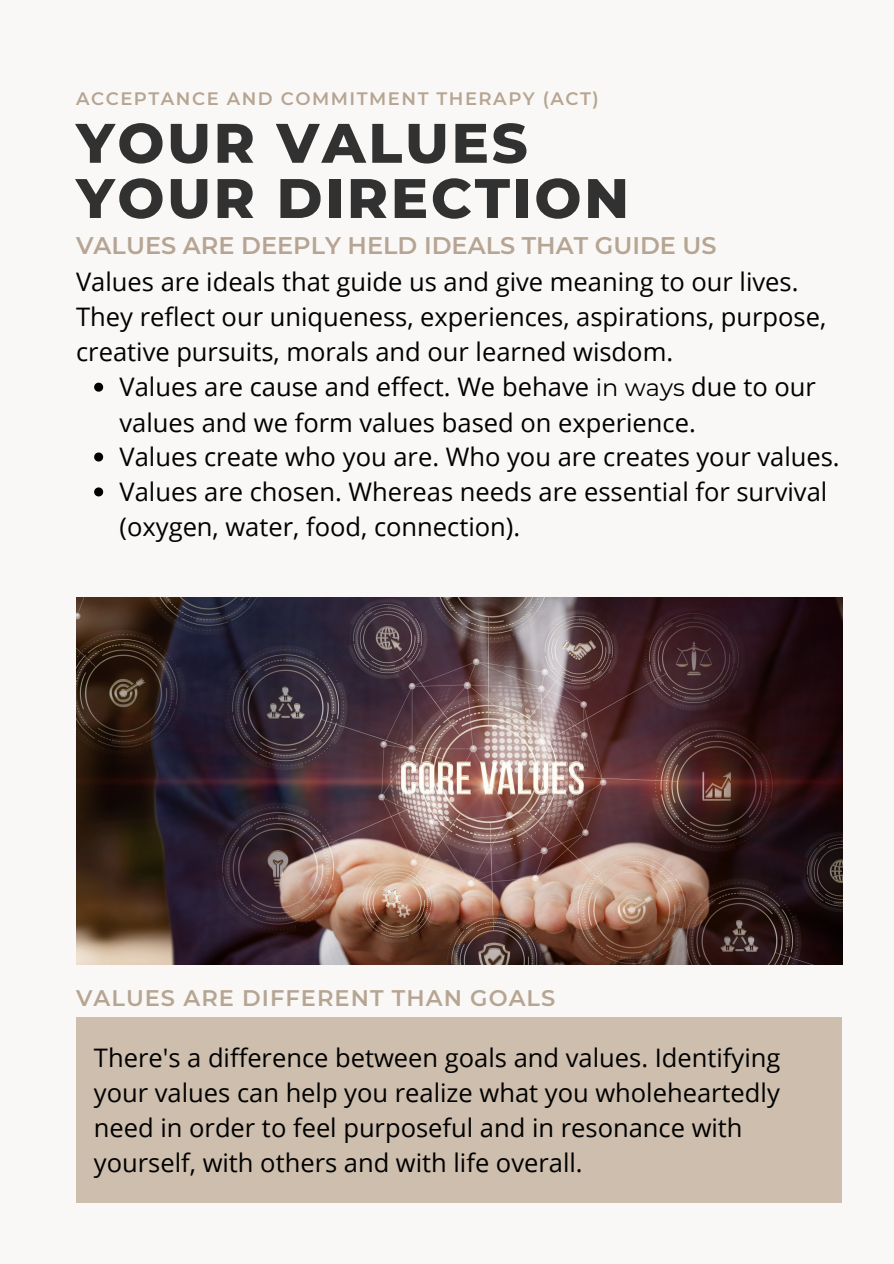
<style>
.page{position:relative;width:894px;height:1264px;background:#fff}
.page>*{position:absolute;margin:0;border:0;box-sizing:border-box;transform-origin:0 0}
.t1{font:800 55.5px/55.2px "Montserrat";letter-spacing:.05em;color:#010101}
.t2{font:25.5px/35px "Open Sans";color:#010101}
.t3{font:600 24px "Montserrat";color:#b6a593}
.t4{font:600 22.5px "Montserrat";letter-spacing:.045em;color:#b6a593}
.t5{font:600 18px "Montserrat";letter-spacing:.085em;color:#b6a593}
.s1{font-family:"Montserrat";font-size:24px}
</style>
<div class="page">
<div style="left:0;top:0;width:893px;height:1263px;background:#faf8f6"></div>
<img style="left:76px;top:597px;width:766px;height:367px">
<div style="left:76px;top:1017px;width:765px;height:185px;background:#cebead"></div>
<svg style="left:94px;top:382px;width:9px;height:9px"></svg>
<svg style="left:94px;top:452px;width:9px;height:9px"></svg>
<svg style="left:94px;top:487px;width:9px;height:9px"></svg>
<p class="t5" style="left:76px;top:87px;width:524px">ACCEPTANCE AND COMMITMENT THERAPY (ACT)</p>
<h1 class="t1" style="left:76px;top:115px;width:554px">YOUR VALUES<br>YOUR DIRECTION</h1>
<p class="t3" style="left:76px;top:231px;width:642px">VALUES ARE DEEPLY HELD IDEALS THAT GUIDE US</p>
<p class="t2" style="left:76px;top:264px;width:751px">Values are ideals that guide us and give meaning to our lives.<br>They reflect our uniqueness, experiences, aspirations, purpose, creative pursuits, morals and our learned wisdom.</p>
<p class="t2" style="left:119px;top:368px;width:721px">Values are cause and effect. We behave <span class="s1">in ways</span> due to our values and we form values based on experience.<br>Values create who you are. Who you are creates your values.<br>Values are chosen. Whereas needs are essential for survival (oxygen, water, food, connection).</p>
<p class="t4" style="left:76px;top:984px;width:480px">VALUES ARE DIFFERENT THAN GOALS</p>
<p class="t2" style="left:94px;top:1039px;width:687px">There's a difference between goals and values. Identifying your values can help you realize what you wholeheartedly need in order to feel purposeful and in resonance with yourself, with others and with life overall.</p>
</div>
